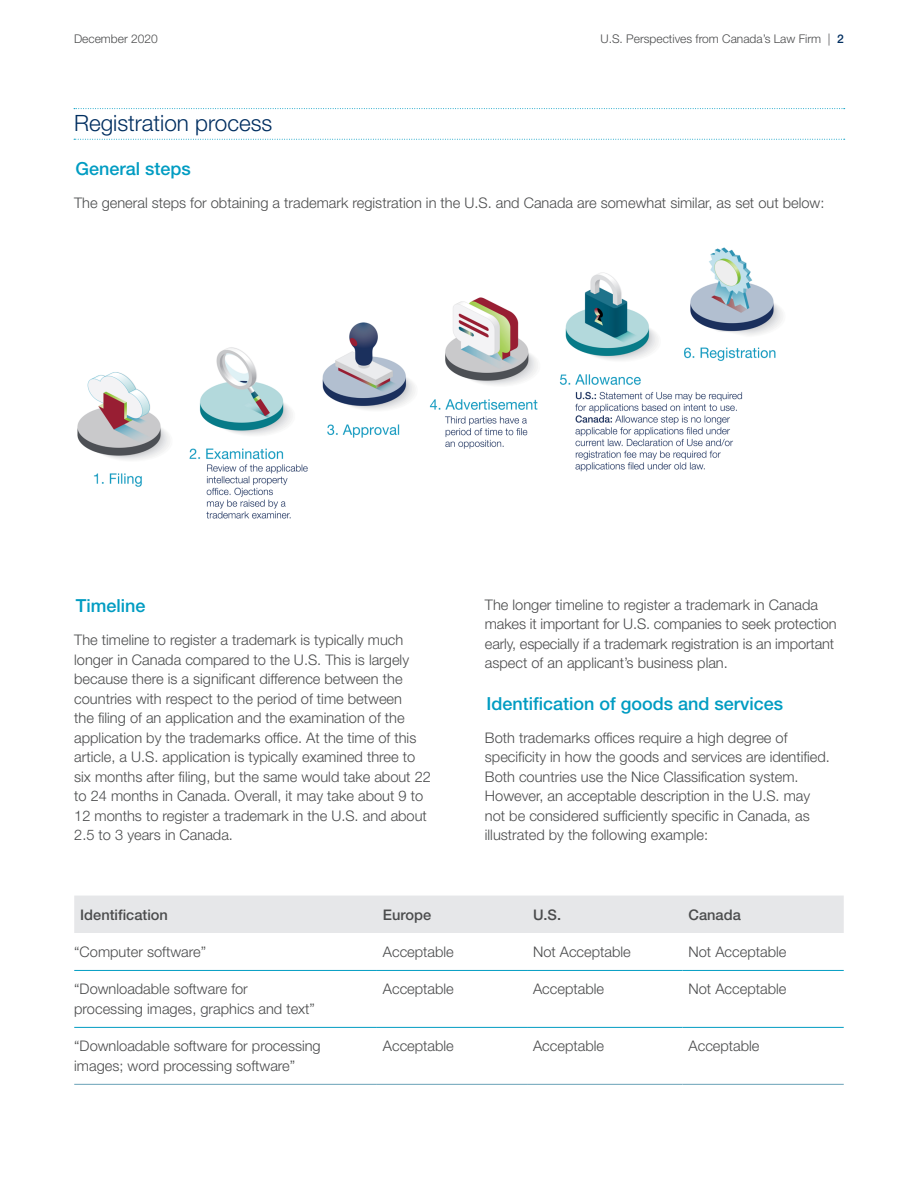
<style>
.page{position:relative;width:918px;height:1188px;background:#fff}
.page>*{position:absolute;margin:0;border:0;box-sizing:border-box;transform-origin:0 0}
.Header_1{font:300 22.5px "Helvetica Neue LT Pro";color:#002e60}
.Header_2{font:500 18px "Helvetica Neue LT Pro";color:#009cc2}
.Main_body{font:300 14.7px/19.5px "Helvetica Neue LT Pro";color:#4b4c4d}
.Main_body-2{font:500 14.7px "Helvetica Neue LT Pro";color:#4b4c4d}
.t1{font:300 12px "Helvetica Neue LT Pro";color:#4b4c4d}
.s1{font-weight:500;color:#002e60}
</style>
<div class="page">
<svg style="left:74px;top:139px;width:771px;height:1px"></svg>
<svg style="left:74px;top:108px;width:771px;height:1px"></svg>
<img style="left:77px;top:247px;width:706px;height:272px">
<div style="left:74px;top:896px;width:770px;height:37px;background:#e6e7e9"></div>
<hr style="left:74px;top:970px;width:303px;height:1px;background:#009cc2">
<hr style="left:377px;top:970px;width:150px;height:1px;background:#009cc2">
<hr style="left:527px;top:970px;width:156px;height:1px;background:#009cc2">
<hr style="left:683px;top:970px;width:161px;height:1px;background:#009cc2">
<hr style="left:74px;top:1027px;width:303px;height:1px;background:#009cc2">
<hr style="left:377px;top:1027px;width:150px;height:1px;background:#009cc2">
<hr style="left:527px;top:1027px;width:156px;height:1px;background:#009cc2">
<hr style="left:683px;top:1027px;width:161px;height:1px;background:#009cc2">
<hr style="left:74px;top:1084px;width:303px;height:1px;background:#69a2b7">
<hr style="left:377px;top:1084px;width:150px;height:1px;background:#69a2b7">
<hr style="left:527px;top:1084px;width:156px;height:1px;background:#69a2b7">
<hr style="left:683px;top:1084px;width:161px;height:1px;background:#69a2b7">
<p class="t1" style="left:74px;top:32px;width:85px">December 2020</p>
<p class="t1" style="left:600px;top:32px;width:245px">U.S. Perspectives from Canada’s Law Firm | <span class="s1">2</span></p>
<p class="Header_1" style="left:74px;top:110px;width:200px">Registration process</p>
<p class="Header_2" style="left:76px;top:158px;width:117px">General steps</p>
<p class="Main_body" style="left:74px;top:193px;width:752px">The general steps for obtaining a trademark registration in the U.S. and Canada are somewhat similar, as set out below:</p>
<p class="Header_2" style="left:76px;top:595px;width:71px">Timeline</p>
<p class="Main_body" style="left:74px;top:630px;width:358px">The timeline to register a trademark is typically much longer in Canada compared to the U.S. This is largely because there is a significant difference between the countries with respect to the period of time between<br>the filing of an application and the examination of the application by the trademarks office. At the time of this article, a U.S. application is typically examined three to six months after filing, but the same would take about 22 to 24 months in Canada. Overall, it may take about 9 to 12 months to register a trademark in the U.S. and about 2.5 to 3 years in Canada.</p>
<p class="Main_body" style="left:485px;top:595px;width:353px">The longer timeline to register a trademark in Canada makes it important for U.S. companies to seek protection early, especially if a trademark registration is an important aspect of an applicant’s business plan.</p>
<p class="Header_2" style="left:486px;top:692px;width:298px">Identification of goods and services</p>
<p class="Main_body" style="left:485px;top:727px;width:347px">Both trademarks offices require a high degree of specificity in how the goods and services are identified.<br>Both countries use the Nice Classification system.<br>However, an acceptable description in the U.S. may not be considered sufficiently specific in Canada, as illustrated by the following example:</p>
<p class="Main_body-2" style="left:80px;top:906px;width:89px">Identification</p>
<p class="Main_body-2" style="left:383px;top:906px;width:50px">Europe</p>
<p class="Main_body-2" style="left:533px;top:906px;width:30px">U.S.</p>
<p class="Main_body-2" style="left:689px;top:906px;width:54px">Canada</p>
<p class="Main_body" style="left:74px;top:942px;width:133px">“Computer software”</p>
<p class="Main_body" style="left:383px;top:942px;width:72px">Acceptable</p>
<p class="Main_body" style="left:533px;top:942px;width:99px">Not Acceptable</p>
<p class="Main_body" style="left:689px;top:942px;width:99px">Not Acceptable</p>
<p class="Main_body" style="left:74px;top:979px;width:242px">“Downloadable software for processing images, graphics and text”</p>
<p class="Main_body" style="left:383px;top:979px;width:72px">Acceptable</p>
<p class="Main_body" style="left:533px;top:979px;width:72px">Acceptable</p>
<p class="Main_body" style="left:689px;top:979px;width:99px">Not Acceptable</p>
<p class="Main_body" style="left:74px;top:1036px;width:248px">“Downloadable software for processing images; word processing software”</p>
<p class="Main_body" style="left:383px;top:1036px;width:72px">Acceptable</p>
<p class="Main_body" style="left:533px;top:1036px;width:72px">Acceptable</p>
<p class="Main_body" style="left:689px;top:1036px;width:72px">Acceptable</p>
</div>
